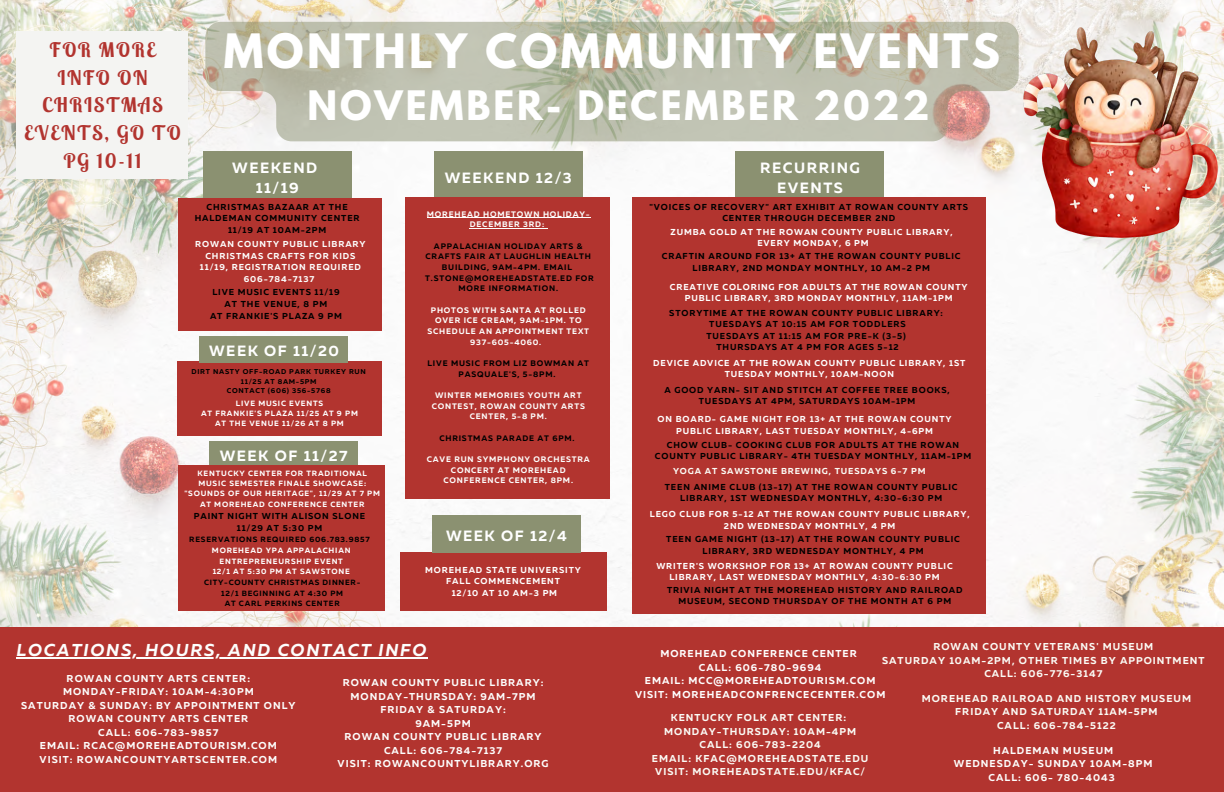
<style>
.page{position:relative;width:1224px;height:792px;background:#fff}
.page>*{position:absolute;margin:0;border:0;box-sizing:border-box;transform-origin:0 0}
.t1{font:700 42px "League Spartan";letter-spacing:.08em;color:#fff}
.t2{font:700 36px "League Spartan";letter-spacing:.08em;color:#fff}
.t3{font:700 20px/27.8px "Lobster Two";letter-spacing:.085em;color:#b2342f;text-align:center}
.t4{font:italic 700 17.2px "Muller";letter-spacing:.1em;color:#fdfefd}
.t5{font:700 14.9px/20.3px "Muller";letter-spacing:.1em;color:#fff;text-align:center}
.t6{font:700 10px/13.5px "Muller";letter-spacing:.1em;color:#fdfefd;text-align:center}
.t7{font:700 10px/13.5px "Muller";letter-spacing:.1em;color:#fbfbf5;text-align:center}
.t8{font:700 10px/13.5px "Muller";letter-spacing:.1em;color:#fff;text-align:center}
.t9{font:700 8.6px/11.5px "Muller";letter-spacing:.1em;color:#000;text-align:center}
.t10{font:700 8.6px/11.5px "Muller";letter-spacing:.1em;color:#fff;text-align:center}
.t11{font:700 8.6px/11.5px "Muller";letter-spacing:.1em;color:#fdfefd;text-align:center}
.t12{font:700 8.6px "Muller";letter-spacing:.1em;color:#fbfbf5}
.t13{font:700 8px/10.7px "Muller";letter-spacing:.1em;color:#fdfefd;text-align:center}
.t14{font:700 8px/10.7px "Muller";letter-spacing:.1em;color:#000;text-align:center}
.t15{font:700 7.6px/10.2px "Muller";letter-spacing:.1em;color:#fff;text-align:center}
.t16{font:700 7.6px/10.1px "Muller";letter-spacing:.1em;color:#000;text-align:center}
.t17{font:700 7px/9.3px "Muller";letter-spacing:.1em;color:#000;text-align:center}
</style>
<div class="page">
<img style="left:0;top:0;width:1224px;height:627px">
<div style="left:178px;top:198px;width:204px;height:133px;background:#b2342f"></div>
<div style="left:405px;top:197px;width:204px;height:302px;background:#b2342f"></div>
<div style="left:178px;top:465px;width:207px;height:146px;background:#b2342f"></div>
<div style="left:204px;top:151px;width:148px;height:47px;background:#8b9171"></div>
<div style="left:209px;top:442px;width:149px;height:23px;background:#8b9171"></div>
<div style="left:434px;top:151px;width:148px;height:46px;background:#8b9171"></div>
<div style="left:0;top:627px;width:1224px;height:165px;background:#b2342f"></div>
<div style="left:632px;top:197px;width:353px;height:416px;background:#b2342f"></div>
<div style="left:736px;top:151px;width:148px;height:46px;background:#8b9171"></div>
<div style="left:177px;top:361px;width:205px;height:75px;background:#b2342f"></div>
<div style="left:200px;top:337px;width:148px;height:26px;background:#8b9171"></div>
<div style="left:17px;top:31px;width:171px;height:148px;background:#f4f4f2"></div>
<div style="left:400px;top:552px;width:207px;height:59px;background:#b2342f"></div>
<div style="left:432px;top:515px;width:149px;height:38px;background:#8b9171"></div>
<img style="left:1024px;top:27px;width:193px;height:211px">
<svg style="left:205px;top:22px;width:814px;height:119px;background:#bfbeac"></svg>
<hr style="left:17px;top:657px;width:411px;height:2px;background:#fdfefd">
<hr style="left:427px;top:217px;width:164px;height:1px;background:#fdfefd">
<hr style="left:470px;top:228px;width:75px;height:1px;background:#fdfefd">
<h3 class="t3" style="left:24px;top:36px;width:158px">FOR MORE<br>INFO ON<br>CHRISTMAS<br>EVENTS, GO TO<br>PG 10-11</h3>
<h1 class="t1" style="left:224px;top:30px;width:778px">MONTHLY COMMUNITY EVENTS</h1>
<h2 class="t2" style="left:307px;top:88px;width:624px">NOVEMBER- DECEMBER 2022</h2>
<h3 class="t5" style="left:232px;top:159px;width:86px">WEEKEND<br>11/19</h3>
<h3 class="t5" style="left:445px;top:169px;width:129px">WEEKEND 12/3</h3>
<h3 class="t5" style="left:760px;top:159px;width:101px">RECURRING<br>EVENTS</h3>
<p class="t9" style="left:195px;top:202px;width:166px">CHRISTMAS BAZAAR AT THE<br>HALDEMAN COMMUNITY CENTER<br>11/19 AT 10AM-2PM</p>
<p class="t11" style="left:195px;top:239px;width:172px">ROWAN COUNTY PUBLIC LIBRARY<br>CHRISTMAS CRAFTS FOR KIDS<br>11/19, REGISTRATION REQUIRED<br>606-784-7137</p>
<p class="t9" style="left:210px;top:287px;width:133px">LIVE MUSIC EVENTS 11/19<br>AT THE VENUE, 8 PM<br>AT FRANKIE'S PLAZA 9 PM</p>
<h3 class="t5" style="left:209px;top:342px;width:131px">WEEK OF 11/20</h3>
<p class="t17" style="left:192px;top:368px;width:176px">DIRT NASTY OFF-ROAD PARK TURKEY RUN<br>11/25 AT 8AM-5PM<br>CONTACT (606) 356-5768</p>
<p class="t15" style="left:201px;top:399px;width:158px">LIVE MUSIC EVENTS<br>AT FRANKIE'S PLAZA 11/25 AT 9 PM<br>AT THE VENUE 11/26 AT 8 PM</p>
<h3 class="t5" style="left:220px;top:447px;width:129px">WEEK OF 11/27</h3>
<p class="t15" style="left:184px;top:469px;width:197px">KENTUCKY CENTER FOR TRADITIONAL MUSIC SEMESTER FINALE SHOWCASE: "SOUNDS OF OUR HERITAGE", 11/29 AT 7 PM AT MOREHEAD CONFERENCE CENTER</p>
<p class="t9" style="left:194px;top:511px;width:173px">PAINT NIGHT WITH ALISON SLONE<br>11/29 AT 5:30 PM</p>
<p class="t16" style="left:189px;top:535px;width:182px">RESERVATIONS REQUIRED 606.783.9857</p>
<p class="t15" style="left:212px;top:546px;width:140px">MOREHEAD YPA APPALACHIAN<br>ENTREPRENEURSHIP EVENT<br>12/1 AT 5:30 PM AT SAWSTONE</p>
<p class="t16" style="left:204px;top:578px;width:158px">CITY-COUNTY CHRISTMAS DINNER-<br>12/1 BEGINNING AT 4:30 PM<br>AT CARL PERKINS CENTER</p>
<p class="t13" style="left:427px;top:209px;width:164px">MOREHEAD HOMETOWN HOLIDAY-<br>DECEMBER 3RD:</p>
<p class="t14" style="left:434px;top:241px;width:150px">APPALACHIAN HOLIDAY ARTS &amp;</p>
<p class="t14" style="left:426px;top:252px;width:167px">CRAFTS FAIR AT LAUGHLIN HEALTH</p>
<p class="t14" style="left:442px;top:263px;width:132px">BUILDING, 9AM-4PM. EMAIL</p>
<p class="t14" style="left:425px;top:273px;width:170px">T.STONE@MOREHEADSTATE.ED FOR</p>
<p class="t14" style="left:458px;top:284px;width:101px">MORE INFORMATION.</p>
<p class="t13" style="left:431px;top:305px;width:156px">PHOTOS WITH SANTA AT ROLLED</p>
<p class="t13" style="left:435px;top:316px;width:148px">OVER ICE CREAM, 9AM-1PM. TO</p>
<p class="t13" style="left:428px;top:327px;width:163px">SCHEDULE AN APPOINTMENT TEXT</p>
<p class="t13" style="left:470px;top:337px;width:73px">937-605-4060.</p>
<p class="t14" style="left:428px;top:359px;width:163px">LIVE MUSIC FROM LIZ BOWMAN AT<br>PASQUALE'S, 5-8PM.</p>
<p class="t13" style="left:432px;top:391px;width:155px">WINTER MEMORIES YOUTH ART<br>CONTEST, ROWAN COUNTY ARTS<br>CENTER, 5-8 PM.</p>
<p class="t14" style="left:439px;top:433px;width:137px">CHRISTMAS PARADE AT 6PM.</p>
<p class="t13" style="left:427px;top:455px;width:165px">CAVE RUN SYMPHONY ORCHESTRA<br>CONCERT AT MOREHEAD<br>CONFERENCE CENTER, 8PM.</p>
<h3 class="t5" style="left:446px;top:527px;width:122px">WEEK OF 12/4</h3>
<p class="t10" style="left:425px;top:564px;width:157px">MOREHEAD STATE UNIVERSITY<br>FALL COMMENCEMENT<br>12/10 AT 10 AM-3 PM</p>
<h3 class="t4" style="left:17px;top:643px;width:411px">LOCATIONS, HOURS, AND CONTACT INFO</h3>
<p class="t6" style="left:21px;top:672px;width:276px">ROWAN COUNTY ARTS CENTER:<br>MONDAY-FRIDAY: 10AM-4:30PM<br>SATURDAY &amp; SUNDAY: BY APPOINTMENT ONLY<br>ROWAN COUNTY ARTS CENTER<br>CALL: 606-783-9857<br>EMAIL: RCAC@MOREHEADTOURISM.COM<br>VISIT: ROWANCOUNTYARTSCENTER.COM</p>
<p class="t6" style="left:338px;top:677px;width:213px">ROWAN COUNTY PUBLIC LIBRARY:<br>MONDAY-THURSDAY: 9AM-7PM<br>FRIDAY &amp; SATURDAY:<br>9AM-5PM<br>ROWAN COUNTY PUBLIC LIBRARY<br>CALL: 606-784-7137<br>VISIT: ROWANCOUNTYLIBRARY.ORG</p>
<p class="t9" style="left:650px;top:202px;width:320px">"VOICES OF RECOVERY" ART EXHIBIT AT ROWAN COUNTY ARTS<br>CENTER THROUGH DECEMBER 2ND</p>
<p class="t10" style="left:671px;top:227px;width:284px">ZUMBA GOLD AT THE ROWAN COUNTY PUBLIC LIBRARY,<br>EVERY MONDAY, 6 PM</p>
<p class="t9" style="left:662px;top:251px;width:300px">CRAFTIN AROUND FOR 13+ AT THE ROWAN COUNTY PUBLIC<br>LIBRARY, 2ND MONDAY MONTHLY, 10 AM-2 PM</p>
<p class="t10" style="left:670px;top:282px;width:299px">CREATIVE COLORING FOR ADULTS AT THE ROWAN COUNTY<br>PUBLIC LIBRARY, 3RD MONDAY MONTHLY, 11AM-1PM</p>
<p class="t9" style="left:669px;top:308px;width:275px">STORYTIME AT THE ROWAN COUNTY PUBLIC LIBRARY:<br>TUESDAYS AT 10:15 AM FOR TODDLERS<br>TUESDAYS AT 11:15 AM FOR PRE-K (3-5)<br>THURSDAYS AT 4 PM FOR AGES 5-12</p>
<p class="t10" style="left:653px;top:358px;width:314px">DEVICE ADVICE AT THE ROWAN COUNTY PUBLIC LIBRARY, 1ST<br>TUESDAY MONTHLY, 10AM-NOON</p>
<p class="t9" style="left:664px;top:385px;width:287px">A GOOD YARN- SIT AND STITCH AT COFFEE TREE BOOKS,<br>TUESDAYS AT 4PM, SATURDAYS 10AM-1PM</p>
<p class="t10" style="left:658px;top:414px;width:295px">ON BOARD- GAME NIGHT FOR 13+ AT THE ROWAN COUNTY<br>PUBLIC LIBRARY, LAST TUESDAY MONTHLY, 4-6PM</p>
<p class="t9" style="left:655px;top:440px;width:318px">CHOW CLUB- COOKING CLUB FOR ADULTS AT THE ROWAN<br>COUNTY PUBLIC LIBRARY- 4TH TUESDAY MONTHLY, 11AM-1PM</p>
<p class="t12" style="left:673px;top:467px;width:254px">YOGA AT SAWSTONE BREWING, TUESDAYS 6-7 PM</p>
<p class="t9" style="left:665px;top:481px;width:294px">TEEN ANIME CLUB (13-17) AT THE ROWAN COUNTY PUBLIC<br>LIBRARY, 1ST WEDNESDAY MONTHLY, 4:30-6:30 PM</p>
<p class="t9" style="left:666px;top:534px;width:295px">TEEN GAME NIGHT (13-17) AT THE ROWAN COUNTY PUBLIC<br>LIBRARY, 3RD WEDNESDAY MONTHLY, 4 PM</p>
<p class="t10" style="left:650px;top:509px;width:321px">LEGO CLUB FOR 5-12 AT THE ROWAN COUNTY PUBLIC LIBRARY,<br>2ND WEDNESDAY MONTHLY, 4 PM</p>
<p class="t10" style="left:656px;top:561px;width:298px">WRITER'S WORKSHOP FOR 13+ AT ROWAN COUNTY PUBLIC<br>LIBRARY, LAST WEDNESDAY MONTHLY, 4:30-6:30 PM</p>
<p class="t9" style="left:667px;top:584px;width:297px">TRIVIA NIGHT AT THE MOREHEAD HISTORY AND RAILROAD<br>MUSEUM, SECOND THURSDAY OF THE MONTH AT 6 PM</p>
<p class="t7" style="left:882px;top:641px;width:324px">ROWAN COUNTY VETERANS' MUSEUM<br>SATURDAY 10AM-2PM, OTHER TIMES BY APPOINTMENT<br>CALL: 606-776-3147</p>
<p class="t8" style="left:635px;top:648px;width:252px">MOREHEAD CONFERENCE CENTER<br>CALL: 606-780-9694<br>EMAIL: MCC@MOREHEADTOURISM.COM<br>VISIT: MOREHEADCONFRENCECENTER.COM</p>
<p class="t7" style="left:922px;top:692px;width:271px">MOREHEAD RAILROAD AND HISTORY MUSEUM<br>FRIDAY AND SATURDAY 11AM-5PM<br>CALL: 606-784-5122</p>
<p class="t7" style="left:652px;top:712px;width:218px">KENTUCKY FOLK ART CENTER:<br>MONDAY-THURSDAY: 10AM-4PM<br>CALL: 606-783-2204<br>EMAIL: KFAC@MOREHEADSTATE.EDU<br>VISIT: MOREHEADSTATE.EDU/KFAC/</p>
<p class="t6" style="left:954px;top:744px;width:200px">HALDEMAN MUSEUM<br>WEDNESDAY- SUNDAY 10AM-8PM<br>CALL: 606- 780-4043</p>
</div>
